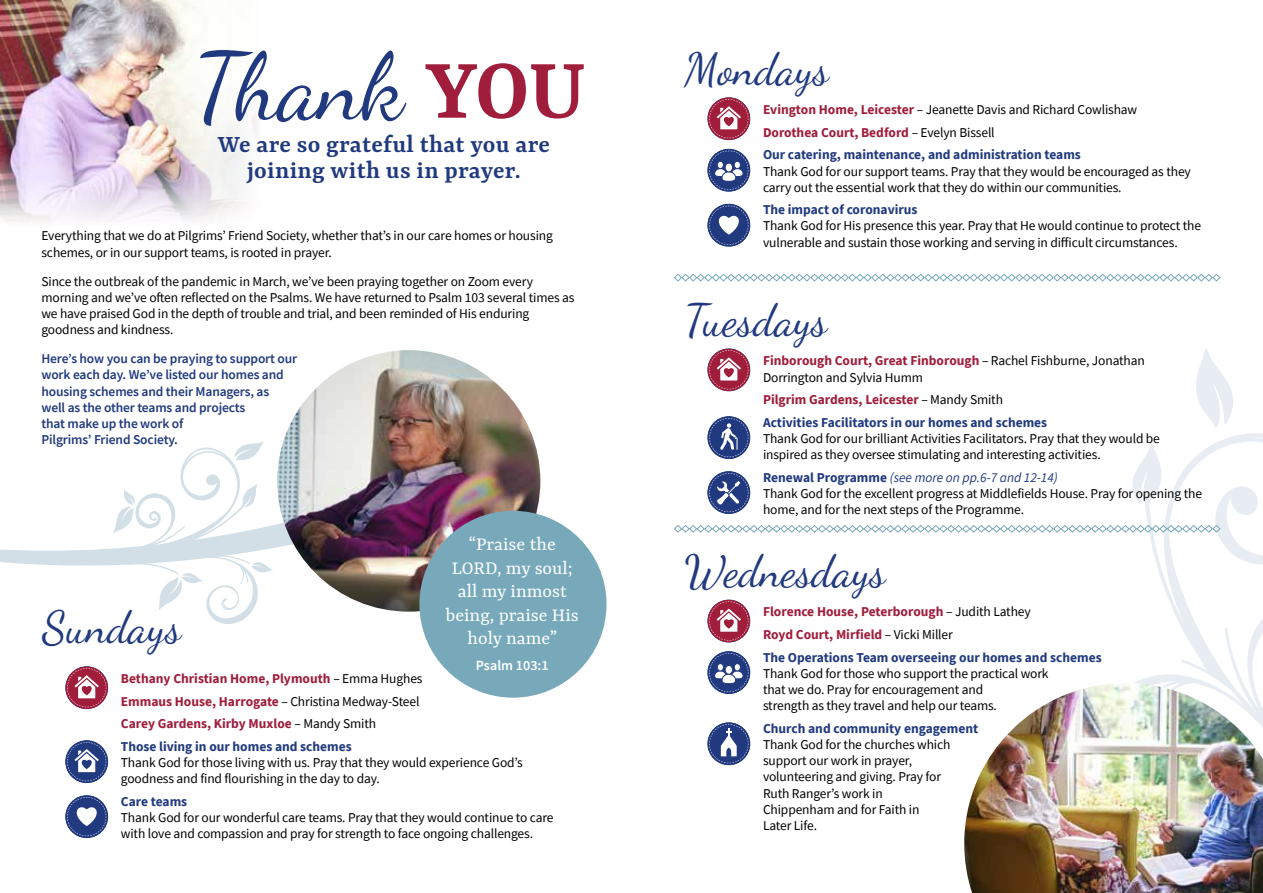
<style>
.page{position:relative;width:1263px;height:893px;background:#fff}
.page>*{position:absolute;margin:0;border:0;box-sizing:border-box;transform-origin:0 0}
.t1{font:45px "Dancing Script";color:#213a7f}
.t2{font:600 26.7px/26.7px "Yrsa";letter-spacing:.01em;color:#213a7f;text-align:center}
.t3{font:20.4px/23.5px "Yrsa";color:#fff;text-align:center}
.t4{font:600 14.1px "Source Sans Pro";color:#fff}
.t5{font:13.5px/16.2px "Source Sans Pro";letter-spacing:-.01em;color:#000}
.t6{font:700 13.5px/22.6px "Source Sans Pro";color:#213a7f}
.t7{font:600 13.5px/16.2px "Source Sans Pro";letter-spacing:-.01em;color:#213a7f}
.t8{font:700 13.5px/22.5px "Source Sans Pro";color:#a01d3b}
.s1{font-size:94.05px}
.s2{font-family:"Yrsa";font-weight:600;font-size:94.05px;color:#a01d3b}
.s3{font-weight:700;color:#a01d3b}
.s4{font-weight:700;color:#213a7f}
.s5{color:#a01d3b}
.s6{font-weight:400;color:#000}
.s7{font-style:italic;color:#213a7f}
.s8{color:#213a7f}
</style>
<div class="page">
<img style="left:0;top:0;width:257px;height:222px">
<svg style="left:0;top:524px;width:277px;height:158px"></svg>
<svg style="left:113px;top:442px;width:160px;height:183px"></svg>
<svg style="left:707px;top:97px;width:43px;height:43px"></svg>
<svg style="left:709px;top:99px;width:39px;height:39px"></svg>
<svg style="left:707px;top:149px;width:43px;height:43px"></svg>
<svg style="left:709px;top:151px;width:39px;height:39px"></svg>
<svg style="left:707px;top:204px;width:43px;height:43px"></svg>
<svg style="left:709px;top:206px;width:39px;height:39px"></svg>
<svg style="left:674px;top:273px;width:547px;height:9px"></svg>
<img style="left:964px;top:816px;width:299px;height:77px">
<img style="left:277px;top:350px;width:263px;height:262px">
<svg style="left:65px;top:666px;width:43px;height:43px"></svg>
<svg style="left:67px;top:668px;width:39px;height:39px"></svg>
<svg style="left:65px;top:740px;width:43px;height:43px"></svg>
<svg style="left:67px;top:742px;width:39px;height:39px"></svg>
<svg style="left:65px;top:795px;width:43px;height:43px"></svg>
<svg style="left:67px;top:797px;width:39px;height:39px"></svg>
<div style="left:419px;top:511px;width:187px;height:187px;background:#77a9bb;border-radius:50%"></div>
<svg style="left:674px;top:349px;width:589px;height:467px"></svg>
<h1 class="t1" style="left:194px;top:43px;width:637px"><span class="s1">Thank</span> <span class="s2">YOU</span> Mondays</h1>
<p class="t5" style="left:763px;top:98px;width:376px;line-height:22.6px"><span class="s3">Evington Home, Leicester</span> – Jeanette Davis and Richard Cowlishaw<br><span class="s3">Dorothea Court, Bedford</span> – Evelyn Bissell<br><span class="s4">Our catering, maintenance, and administration teams</span></p>
<p class="t5" style="left:763px;top:163px;width:429px">Thank God for our support teams. Pray that they would be encouraged as they carry out the essential work that they do within our communities.</p>
<p class="t6" style="left:763px;top:198px;width:156px">The impact of coronavirus</p>
<p class="t5" style="left:763px;top:218px;width:439px">Thank God for His presence this year. Pray that He would continue to protect the vulnerable and sustain those working and serving in difficult circumstances.</p>
<h2 class="t2" style="left:218px;top:130px;width:334px">We are so grateful that you are joining with us in prayer.</h2>
<p class="t5" style="left:41px;top:228px;width:513px">Everything that we do at Pilgrims’ Friend Society, whether that’s in our care homes or housing schemes, or in our support teams, is rooted in prayer.</p>
<p class="t5" style="left:41px;top:273px;width:534px">Since the outbreak of the pandemic in March, we’ve been praying together on Zoom every morning and we’ve often reflected on the Psalms. We have returned to Psalm 103 several times as we have praised God in the depth of trouble and trial, and been reminded of His enduring goodness and kindness.</p>
<p class="t7" style="left:41px;top:350px;width:257px">Here’s how you can be praying to support our work each day. We’ve listed our homes and housing schemes and their Managers, as<br>well as the other teams and projects<br>that make up the work of<br>Pilgrims’ Friend Society.</p>
<h1 class="t1" style="left:685px;top:294px;width:144px">Tuesdays</h1>
<p class="t5" style="left:763px;top:353px;width:383px"><span class="s3">Finborough Court, Great Finborough</span> – Rachel Fishburne, Jonathan<br>Dorrington and Sylvia Humm</p>
<p class="t6" style="left:763px;top:388px;width:286px"><span class="s5">Pilgrim Gardens, Leicester</span> <span class="s6">– Mandy Smith<br></span>Activities Facilitators in our homes and schemes</p>
<p class="t5" style="left:763px;top:430px;width:398px">Thank God for our brilliant Activities Facilitators. Pray that they would be inspired as they oversee stimulating and interesting activities.</p>
<p class="t5" style="left:763px;top:469px;width:441px"><span class="s4">Renewal Programme</span> <span class="s7">(see more on pp.6-7 and 12-14)<br></span>Thank God for the excellent progress at Middlefields House. Pray for opening the home, and for the next steps of the Programme.</p>
<h1 class="t1" style="left:685px;top:545px;width:203px">Wednesdays</h1>
<p class="t6" style="left:763px;top:600px;width:340px"><span class="s5">Florence House, Peterborough</span> <span class="s6">– Judith Lathey<br></span><span class="s5">Royd Court, Mirfield</span> <span class="s6">– Vicki Miller<br></span>The Operations Team overseeing our homes and schemes</p>
<p class="t5" style="left:763px;top:665px;width:287px">Thank God for those who support the practical work that we do. Pray for encouragement and<br>strength as they travel and help our teams.</p>
<p class="t6" style="left:763px;top:717px;width:217px">Church and community engagement</p>
<p class="t5" style="left:763px;top:736px;width:189px">Thank God for the churches which support our work in prayer, volunteering and giving. Pray for<br>Ruth Ranger’s work in<br>Chippenham and for Faith in<br>Later Life.</p>
<h3 class="t3" style="left:446px;top:532px;width:135px">“Praise the<br>LORD, my soul; all my inmost being, praise His holy name”</h3>
<p class="t4" style="left:476px;top:656px;width:74px">Psalm 103:1</p>
<h1 class="t1" style="left:43px;top:601px;width:140px">Sundays</h1>
<p class="t8" style="left:121px;top:667px;width:303px">Bethany Christian Home, Plymouth <span class="s6">– Emma Hughes </span>Emmaus House, Harrogate <span class="s6">– Christina Medway-Steel </span>Carey Gardens, Kirby Muxloe <span class="s6">– Mandy Smith<br></span><span class="s8">Those living in our homes and schemes</span></p>
<p class="t5" style="left:121px;top:754px;width:403px">Thank God for those living with us. Pray that they would experience God’s goodness and find flourishing in the day to day.</p>
<p class="t6" style="left:121px;top:790px;width:68px">Care teams</p>
<p class="t5" style="left:121px;top:809px;width:434px">Thank God for our wonderful care teams. Pray that they would continue to care with love and compassion and pray for strength to face ongoing challenges.</p>
</div>
